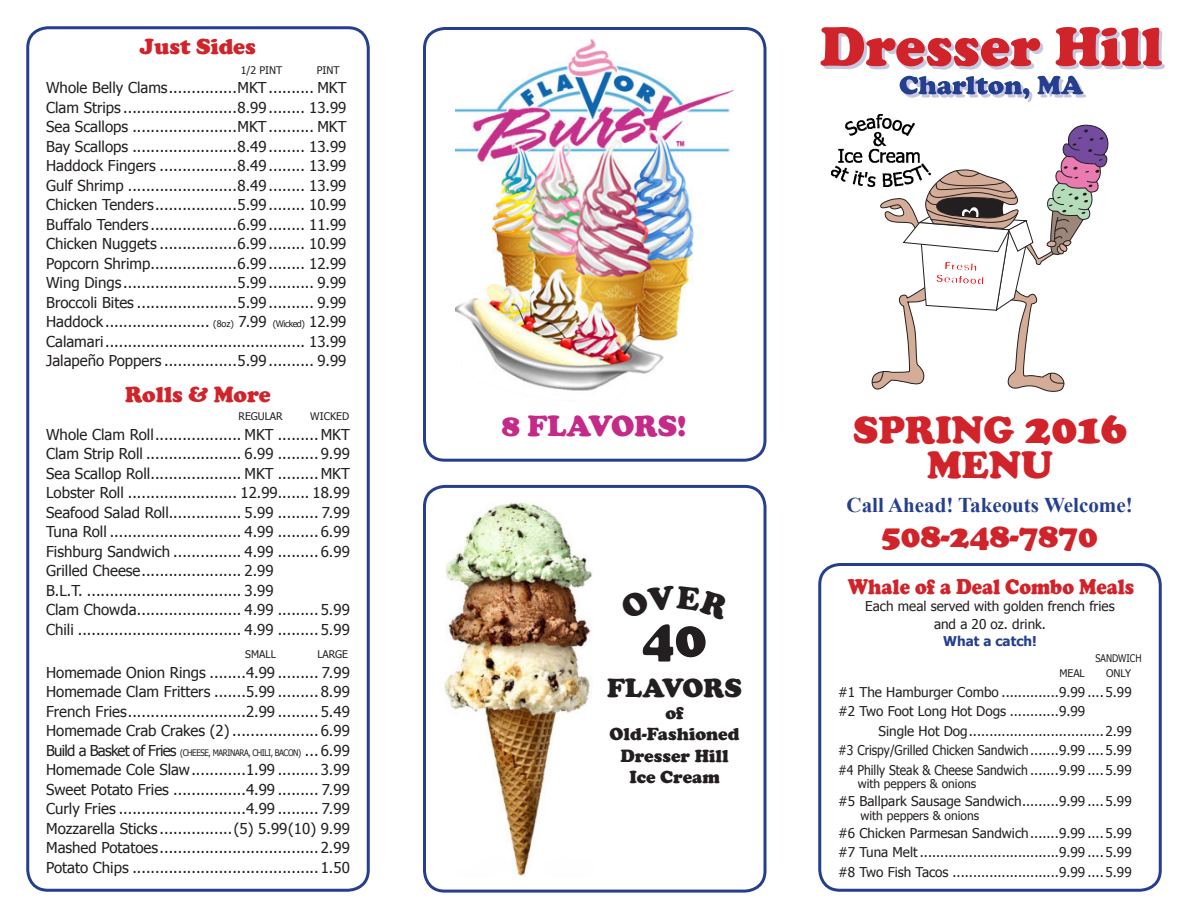
<style>
.page{position:relative;width:1188px;height:918px;background:#fff}
.page>*{position:absolute;margin:0;border:0;box-sizing:border-box;transform-origin:0 0}
.t1{font:900 54px "Cooper";color:#231f20}
.t2{font:900 39px/34.5px "Cooper";color:#d1232a;text-align:center}
.t3{font:900 33px "Cooper";color:#d1232a}
.t4{font:900 30px "Cooper";color:#c52a88}
.t5{font:900 27px "Cooper";color:#231f20}
.t6{font:900 22.5px "Cooper";color:#d1232a}
.t7{font:900 21.75px "Cooper";color:#d1232a;scale:.9 1}
.t8{font:700 21px "Times New Roman";color:#253f8e}
.t9{font:900 18px/21.6px "Cooper";color:#231f20;text-align:center}
.t10{font:15px/19.5px "Tahoma";color:#231f20}
.t11{font:13.5px/17.2px "Tahoma";color:#231f20;text-align:center}
.t12{font:13.5px "Tahoma";color:#231f20;scale:.9 1}
.t13{font:12px "Tahoma";color:#231f20}
.t14{font:10.5px "Tahoma";color:#231f20}
.t15{font:10.5px "Tahoma";color:#231f20;scale:.87 1}
.t16{font:9px "Tahoma";letter-spacing:-.05em;color:#231f20;scale:.89 1}
.s1{font-size:9px}
.s2{font-size:15px}
.s3{font-size:43.5px}
.s4{font-weight:700;color:#253f8e}
</style>
<div class="page">
<img style="left:832px;top:114px;width:82px;height:72px">
<div style="left:818px;top:563px;width:344px;height:329px;border:3px solid #253f8e;border-radius:20px"></div>
<div style="left:423px;top:485px;width:343px;height:408px;border:3px solid #253f8e;border-radius:20px"></div>
<div style="left:423px;top:27px;width:343px;height:435px;border:3px solid #253f8e;border-radius:20px"></div>
<div style="left:26px;top:26px;width:344px;height:866px;border:3px solid #253f8e;border-radius:20px"></div>
<svg style="left:900px;top:76px;width:186px;height:26px"></svg>
<svg style="left:820px;top:27px;width:345px;height:43px"></svg>
<img style="left:455px;top:39px;width:278px;height:352px">
<img style="left:444px;top:502px;width:148px;height:374px">
<svg style="left:871px;top:123px;width:238px;height:269px"></svg>
<p class="t6" style="left:140px;top:34px;width:117px">Just Sides</p>
<p class="t14" style="left:241px;top:63px;width:43px">1/2 PINT</p>
<p class="t14" style="left:317px;top:63px;width:24px">PINT</p>
<p class="t10" style="left:46px;top:78px;width:302px">Whole Belly Clams...............MKT.......... MKT</p>
<p class="t10" style="left:46px;top:97px;width:302px">Clam Strips .........................8.99........ 13.99</p>
<p class="t10" style="left:46px;top:117px;width:302px">Sea Scallops .......................MKT.......... MKT</p>
<p class="t10" style="left:46px;top:136px;width:302px">Bay Scallops .......................8.49........ 13.99</p>
<p class="t10" style="left:46px;top:156px;width:302px">Haddock Fingers .................8.49........ 13.99</p>
<p class="t10" style="left:46px;top:175px;width:302px">Gulf Shrimp ........................8.49........ 13.99</p>
<p class="t10" style="left:46px;top:195px;width:302px">Chicken Tenders..................5.99........ 10.99</p>
<p class="t10" style="left:46px;top:214px;width:302px">Buffalo Tenders ...................6.99........ 11.99</p>
<p class="t10" style="left:46px;top:234px;width:302px">Chicken Nuggets .................6.99........ 10.99</p>
<p class="t10" style="left:46px;top:253px;width:302px">Popcorn Shrimp...................6.99........ 12.99</p>
<p class="t10" style="left:46px;top:273px;width:302px">Wing Dings .........................5.99.......... 9.99</p>
<p class="t10" style="left:46px;top:292px;width:302px">Broccoli Bites ......................5.99.......... 9.99</p>
<p class="t10" style="left:46px;top:312px;width:302px">Haddock ....................... <span class="s1">(8oz)</span> 7.99 <span class="s1">(Wicked)</span> 12.99</p>
<p class="t10" style="left:46px;top:331px;width:302px">Calamari............................................ 13.99</p>
<p class="t10" style="left:46px;top:351px;width:302px">Jalapeño Poppers ................5.99.......... 9.99</p>
<p class="t6" style="left:125px;top:382px;width:147px">Rolls &amp; More</p>
<p class="t14" style="left:239px;top:410px;width:46px">REGULAR</p>
<p class="t14" style="left:310px;top:410px;width:40px">WICKED</p>
<p class="t10" style="left:46px;top:424px;width:305px">Whole Clam Roll................... MKT .........MKT</p>
<p class="t10" style="left:46px;top:444px;width:305px">Clam Strip Roll ..................... 6.99 ......... 9.99</p>
<p class="t10" style="left:46px;top:463px;width:305px">Sea Scallop Roll.................... MKT .........MKT</p>
<p class="t10" style="left:46px;top:483px;width:305px">Lobster Roll ........................ 12.99....... 18.99</p>
<p class="t10" style="left:46px;top:502px;width:305px">Seafood Salad Roll................ 5.99 ......... 7.99</p>
<p class="t10" style="left:46px;top:522px;width:305px">Tuna Roll ............................. 4.99 ......... 6.99</p>
<p class="t10" style="left:46px;top:541px;width:305px">Fishburg Sandwich ............... 4.99 ......... 6.99<br>Grilled Cheese...................... 2.99<br>B.L.T. .................................. 3.99<br>Clam Chowda....................... 4.99 ......... 5.99<br>Chili .................................... 4.99 ......... 5.99</p>
<p class="t14" style="left:245px;top:647px;width:32px">SMALL</p>
<p class="t14" style="left:317px;top:647px;width:32px">LARGE</p>
<p class="t10" style="left:46px;top:662px;width:305px">Homemade Onion Rings ........4.99 ......... 7.99</p>
<p class="t10" style="left:46px;top:681px;width:305px">Homemade Clam Fritters .......5.99 ......... 8.99</p>
<p class="t10" style="left:46px;top:701px;width:305px">French Fries..........................2.99 ......... 5.49</p>
<p class="t10" style="left:46px;top:720px;width:305px">Homemade Crab Crakes (2) ................... 6.99</p>
<p class="t16" style="left:46px;top:746px;width:343px"><span class="s2">Build a Basket of Fries</span> (CHEESE, MARINARA, CHILI, BACON) <span class="s2">... 6.99</span></p>
<p class="t10" style="left:46px;top:759px;width:305px">Homemade Cole Slaw............1.99 ......... 3.99</p>
<p class="t10" style="left:46px;top:779px;width:305px">Sweet Potato Fries ................4.99 ......... 7.99</p>
<p class="t10" style="left:46px;top:798px;width:305px">Curly Fries ............................4.99 ......... 7.99</p>
<p class="t10" style="left:46px;top:818px;width:305px">Mozzarella Sticks ................(5) 5.99(10) 9.99</p>
<p class="t10" style="left:46px;top:837px;width:305px">Mashed Potatoes...................................2.99</p>
<p class="t10" style="left:46px;top:857px;width:305px">Potato Chips .........................................1.50</p>
<p class="t4" style="left:502px;top:408px;width:186px">8 FLAVORS!</p>
<p class="t1" style="left:642px;top:607px;width:66px">40</p>
<p class="t5" style="left:607px;top:672px;width:136px">FLAVORS</p>
<p class="t9" style="left:610px;top:702px;width:131px">of<br>Old-Fashioned</p>
<p class="t9" style="left:620px;top:745px;width:110px">Dresser Hill</p>
<p class="t9" style="left:629px;top:767px;width:92px">Ice Cream</p>
<p class="t2" style="left:853px;top:413px;width:275px">SPRING <span class="s3">2016<br></span>MENU</p>
<p class="t8" style="left:847px;top:491px;width:288px">Call Ahead! Takeouts Welcome!</p>
<p class="t3" style="left:881px;top:516px;width:218px">508-248-7870</p>
<p class="t7" style="left:848px;top:574px;width:320px">Whale of a Deal Combo Meals</p>
<p class="t11" style="left:865px;top:597px;width:251px">Each meal served with golden french fries and a 20 oz. drink.<br><span class="s4">What a catch!</span></p>
<p class="t15" style="left:1096px;top:651px;width:54px">SANDWICH</p>
<p class="t14" style="left:1059px;top:667px;width:27px">MEAL</p>
<p class="t14" style="left:1106px;top:667px;width:26px">ONLY</p>
<p class="t11" style="left:838px;top:683px;width:295px">#1 The Hamburger Combo ..............9.99 ....5.99</p>
<p class="t11" style="left:838px;top:702px;width:249px">#2 Two Foot Long Hot Dogs ............9.99</p>
<p class="t11" style="left:879px;top:722px;width:255px">Single Hot Dog.................................2.99</p>
<p class="t12" style="left:838px;top:741px;width:328px">#3 Crispy/Grilled Chicken Sandwich.......9.99 ....5.99</p>
<p class="t12" style="left:838px;top:761px;width:328px">#4 Philly Steak &amp; Cheese Sandwich .......9.99 ....5.99</p>
<p class="t13" style="left:858px;top:776px;width:120px">with peppers &amp; onions</p>
<p class="t11" style="left:838px;top:792px;width:295px">#5 Ballpark Sausage Sandwich.........9.99 ....5.99</p>
<p class="t13" style="left:861px;top:807px;width:120px">with peppers &amp; onions</p>
<p class="t11" style="left:838px;top:824px;width:295px">#6 Chicken Parmesan Sandwich.......9.99 ....5.99</p>
<p class="t11" style="left:838px;top:843px;width:295px">#7 Tuna Melt ..................................9.99 ....5.99</p>
<p class="t11" style="left:838px;top:863px;width:295px">#8 Two Fish Tacos ..........................9.99 ....5.99</p>
</div>
